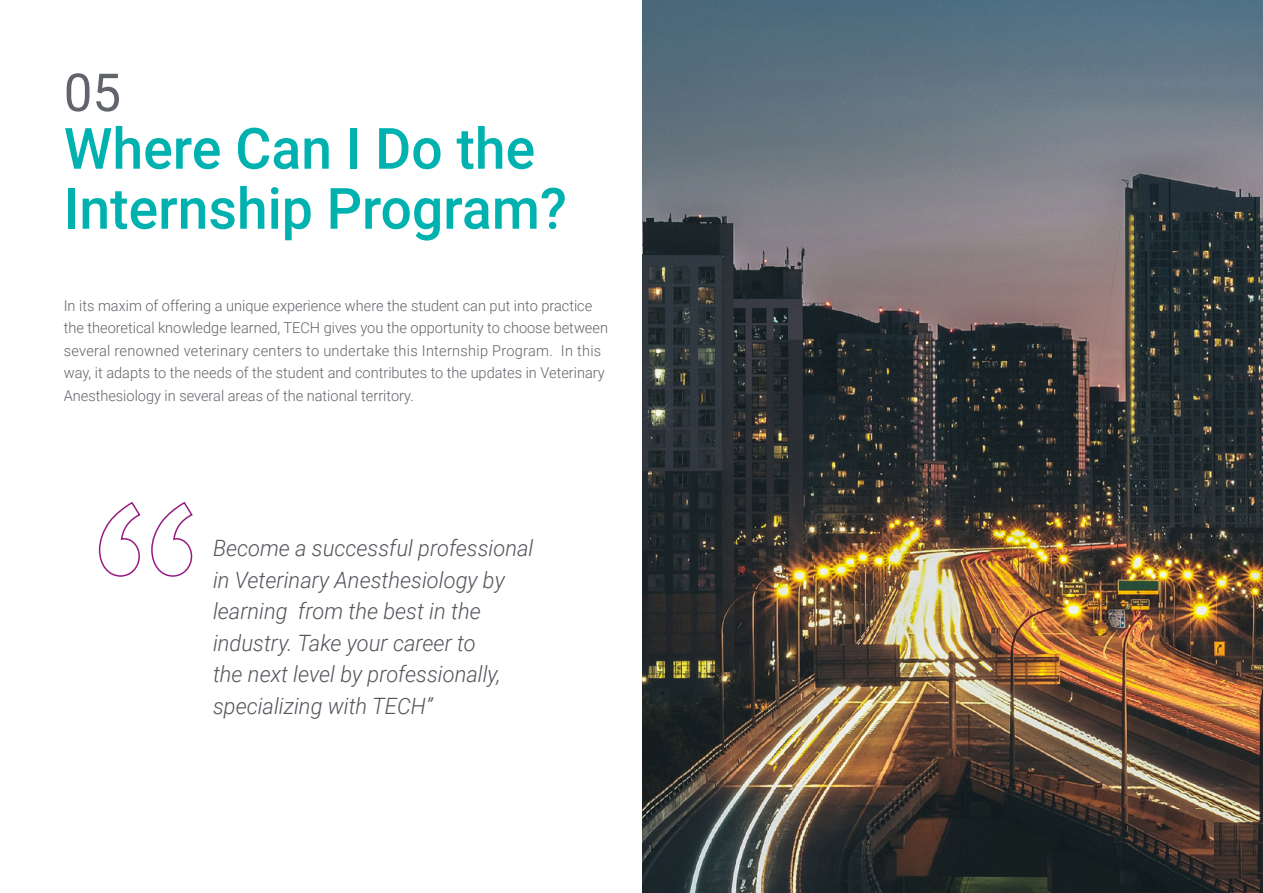
<style>
.page{position:relative;width:1263px;height:893px;background:#fff}
.page>*{position:absolute;margin:0;border:0;box-sizing:border-box;transform-origin:0 0}
.t1{font:500 57px/60px "Roboto";color:#00b2af}
.t2{font:52.5px "Roboto";color:#61646a}
.t3{font:italic 300 22.5px/31.5px "Roboto";color:#52555b}
.t4{font:300 15px/22.5px "Roboto";color:#61646a}
</style>
<div class="page">
<svg style="left:98px;top:501px;width:95px;height:76px"></svg>
<img style="left:642px;top:0;width:621px;height:893px">
<h2 class="t2" style="left:64px;top:56px;width:59px">05</h2>
<h1 class="t1" style="left:64px;top:116px;width:504px">Where Can I Do the<br>Internship Program?</h1>
<p class="t4" style="left:64px;top:293px;width:546px">In its maxim of offering a unique experience where the student can put into practice the theoretical knowledge learned, TECH gives you the opportunity to choose between several renowned veterinary centers to undertake this Internship Program. In this way, it adapts to the needs of the student and contributes to the updates in Veterinary Anesthesiology in several areas of the national territory.</p>
<h3 class="t3" style="left:213px;top:532px;width:322px">Become a successful professional in Veterinary Anesthesiology by learning from the best in the industry. Take your career to<br>the next level by professionally, specializing with TECH”</h3>
</div>
